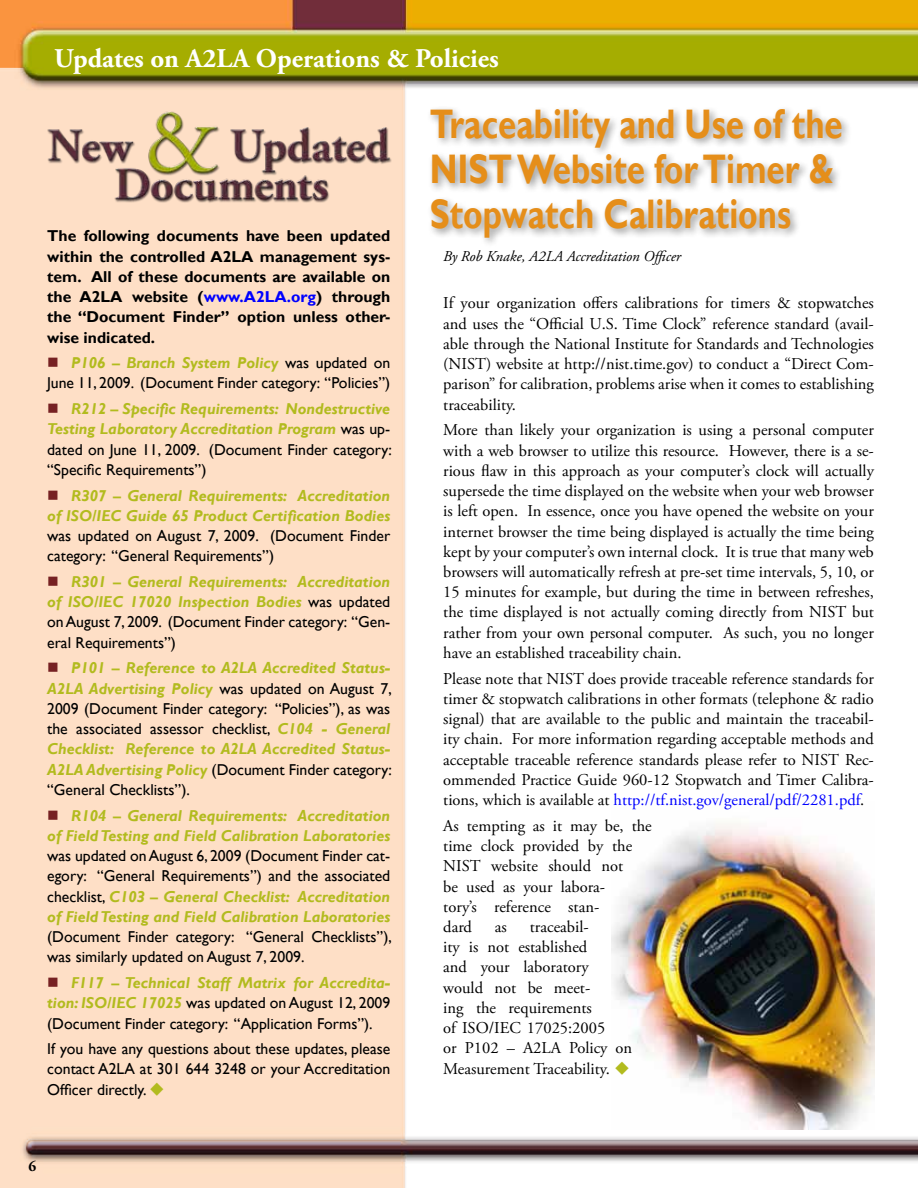
<style>
.page{position:relative;width:918px;height:1188px;background:#fff}
.page>*{position:absolute;margin:0;border:0;box-sizing:border-box;transform-origin:0 0}
.t1{font:700 41.25px/45px "Gill Sans";color:#e58e1a;scale:.8 1}
.t2{font:700 27px "Adobe Garamond Pro";color:#fff}
.t3{font:16.5px/20.2px "Adobe Garamond Pro";color:#000;text-align:justify}
.t4{font:15.75px/20.2px "Gill Sans";color:#000;text-align:justify}
.t5{font:italic 700 15.75px/20.2px "Gill Sans";color:#b2bb1e}
.t6{font:700 15.75px/20.2px "Gill Sans";color:#000;text-align:justify}
.t7{font:italic 15px "Adobe Garamond Pro";color:#000}
.t8{font:700 15px "Adobe Garamond Pro";color:#000}
.s1{color:#00f}
.s2{color:#762123}
.s3{font-weight:700;font-style:italic;color:#b2bb1e}
.s4{font-weight:400;font-style:normal;color:#000}
.s5{color:#b2bb1e}
</style>
<div class="page">
<img style="left:0;top:0;width:918px;height:1188px">
<img style="left:43px;top:100px;width:350px;height:137px">
<img style="left:611px;top:801px;width:263px;height:328px">
<div style="left:426px;top:105px;width:425px;height:143px;background:#000;opacity:.4"></div>
<h2 class="t2" style="left:54px;top:43px;width:446px">Updates on A2LA Operations &amp; Policies</h2>
<p class="t6" style="left:47px;top:226px;width:345px">The following documents have been updated within the controlled A2LA management sys&shy;tem. All of these documents are available on the A2LA website (<span class="s1">www.A2LA.org</span>) through the “Document Finder” option unless other&shy;wise indicated.</p>
<p class="t4" style="left:47px;top:353px;width:345px"><span class="s2">■</span> <span class="s3">P106 – Branch System Policy</span> was updated on<br>June 11, 2009. (Document Finder category: “Policies”)</p>
<p class="t5" style="left:47px;top:399px;width:346px;text-align:justify"><span class="s2">■</span> R212 – Specific Requirements: Nondestructive Testing Laboratory Accreditation Program <span class="s4">was up&shy;dated on June 11, 2009. (Document Finder category: “Specific Requirements”)</span></p>
<p class="t5" style="left:47px;top:486px;width:345px"><span class="s2">■</span> R307 – General Requirements: Accreditation of ISO/IEC Guide 65 Product Certification Bodies</p>
<p class="t4" style="left:47px;top:526px;width:345px">was updated on August 7, 2009. (Document Finder category: “General Requirements”)</p>
<p class="t4" style="left:47px;top:572px;width:345px"><span class="s2">■</span> <span class="s3">R301 – General Requirements: Accreditation of ISO/IEC 17020 Inspection Bodies</span> was updated on August 7, 2009. (Document Finder category: “Gen&shy;eral Requirements”)</p>
<p class="t4" style="left:47px;top:658px;width:346px"><span class="s2">■</span> <span class="s3">P101 – Reference to A2LA Accredited Status-A2LA Advertising Policy</span> was updated on August 7, 2009 (Document Finder category: “Policies”), as was the associated assessor checklist, <span class="s3">C104 - General Checklist: Reference to A2LA Accredited Status-A2LA Advertising Policy</span> (Document Finder category: “General Checklists”).</p>
<p class="t5" style="left:47px;top:806px;width:345px"><span class="s2">■</span> R104 – General Requirements: Accreditation of Field Testing and Field Calibration Laboratories</p>
<p class="t4" style="left:47px;top:846px;width:345px">was updated on August 6, 2009 (Document Finder cat&shy;egory: “General Requirements”) and the associated checklist, <span class="s3">C103 – General Checklist: Accreditation of Field Testing and Field Calibration Laboratories</span></p>
<p class="t4" style="left:47px;top:927px;width:346px">(Document Finder category: “General Checklists”), was similarly updated on August 7, 2009.</p>
<p class="t4" style="left:47px;top:973px;width:345px"><span class="s2">■</span> <span class="s3">F117 – Technical Staff Matrix for Accredita&shy;tion: ISO/IEC 17025</span> was updated on August 12, 2009 (Document Finder category: “Application Forms”).</p>
<p class="t4" style="left:47px;top:1039px;width:345px">If you have any questions about these updates, please contact A2LA at 301 644 3248 or your Accreditation Officer directly. <span class="s5">◆</span></p>
<h1 class="t1" style="left:430px;top:103px;width:518px">Traceability and Use of the<br>NIST Website for Timer &amp;<br>Stopwatch Calibrations</h1>
<p class="t7" style="left:443px;top:247px;width:239px">By Rob Knake, A2LA Accreditation Officer</p>
<p class="t3" style="left:443px;top:294px;width:432px">If your organization offers calibrations for timers &amp; stopwatches and uses the “Official U.S. Time Clock” reference standard (avail&shy;able through the National Institute for Standards and Technologies (NIST) website at http://nist.time.gov) to conduct a “Direct Com&shy;parison” for calibration, problems arise when it comes to establishing traceability.</p>
<p class="t3" style="left:443px;top:421px;width:432px">More than likely your organization is using a personal computer with a web browser to utilize this resource. However, there is a se&shy;rious flaw in this approach as your computer’s clock will actually supersede the time displayed on the website when your web browser is left open. In essence, once you have opened the website on your internet browser the time being displayed is actually the time being kept by your computer’s own internal clock. It is true that many web browsers will automatically refresh at pre-set time intervals, 5, 10, or 15 minutes for example, but during the time in between refreshes, the time displayed is not actually coming directly from NIST but rather from your own personal computer. As such, you no longer have an established traceability chain.</p>
<p class="t3" style="left:443px;top:669px;width:432px">Please note that NIST does provide traceable reference standards for timer &amp; stopwatch calibrations in other formats (telephone &amp; radio signal) that are available to the public and maintain the traceabil&shy;ity chain. For more information regarding acceptable methods and acceptable traceable reference standards please refer to NIST Rec&shy;ommended Practice Guide 960-12 Stopwatch and Timer Calibra&shy;tions, which is available at <span class="s1">http://tf.nist.gov/general/pdf/2281.pdf</span>.</p>
<p class="t3" style="left:443px;top:816px;width:210px;text-align:left">As tempting as it may be, the time clock provided by the<br>NIST website should not<br>be used as your labora-<br>tory’s reference stan-<br>dard</p>
<p class="t3" style="left:443px;top:917px;width:190px;text-align:left;text-indent:87px">traceabil-<br>ity is not established<br>and your laboratory would not be meet-<br>ing the requirements<br>of ISO/IEC 17025:2005<br>or P102 – A2LA Policy on<br>Measurement Traceability. <span class="s5">◆</span></p>
<p class="t3" style="left:495px;top:917px;width:13px">as</p>
<p class="t8" style="left:28px;top:1158px;width:9px">6</p>
</div>
